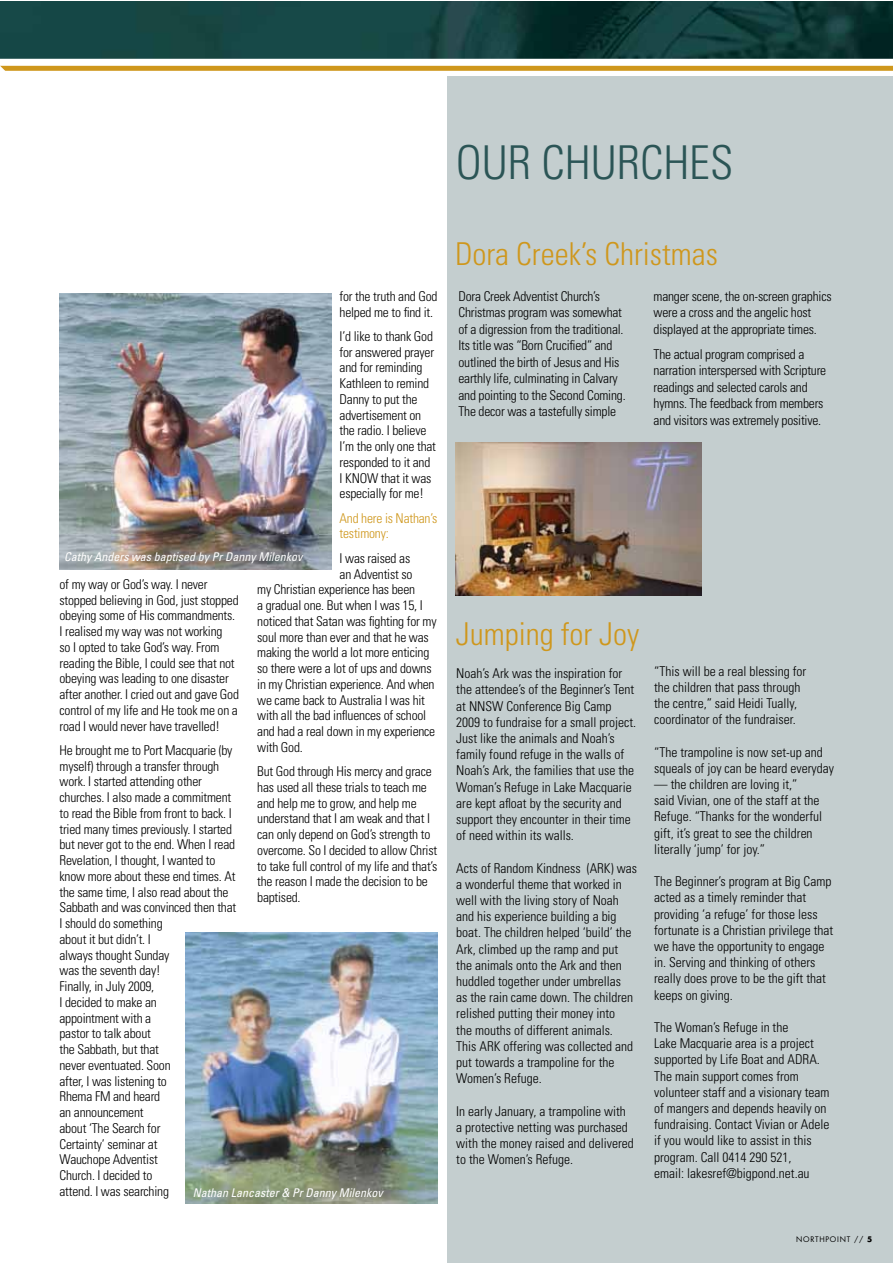
<style>
.page{position:relative;width:893px;height:1263px;background:#fff}
.page>*{position:absolute;margin:0;border:0;box-sizing:border-box;transform-origin:0 0}
.t1{font:300 condensed 46.65px "Univers";color:#2b5556}
.t2{font:300 condensed 31.5px "Univers";color:#cf971c}
.t3{font:300 condensed 13.5px/15.8px "Univers";letter-spacing:-.015em;color:#000}
.t4{font:300 condensed 13.5px/15.8px "Univers";letter-spacing:-.015em;color:#cf971c}
.t5{font:italic condensed 12px "Univers";color:#fff}
.t6{font:7.5px "Futura";letter-spacing:.1em;color:#000}
.t7{font:700 7.5px "Futura";color:#000}
.s1{font-weight:700}
</style>
<div class="page">
<svg style="left:0;top:1px;width:892px;height:58px;background:#14403f"></svg>
<svg style="left:0;top:65px;width:892px;height:12px"></svg>
<img style="left:186px;top:933px;width:251px;height:270px">
<div style="left:447px;top:77px;width:445px;height:1186px;background:#c4cecf"></div>
<img style="left:456px;top:443px;width:246px;height:152px">
<img style="left:60px;top:293px;width:271px;height:276px">
<h1 class="t1" style="left:456px;top:134px;width:279px">OUR CHURCHES</h1>
<p class="t3" style="left:340px;top:288px;width:99px">for the truth and God helped me to find it.</p>
<p class="t3" style="left:340px;top:328px;width:98px">I’d like to thank God for answered prayer and for reminding<br>Kathleen to remind<br>Danny to put the advertisement on the radio. I believe<br>I’m the only one that responded to it and<br>I KNOW that it was especially for me!</p>
<p class="t4" style="left:340px;top:510px;width:99px">And here is Nathan’s testimony:</p>
<p class="t3" style="left:340px;top:550px;width:72px">I was raised as</p>
<p class="t3" style="left:340px;top:566px;width:74px">an Adventist so</p>
<p class="t3" style="left:257px;top:582px;width:159px">my Christian experience has been</p>
<p class="t3" style="left:257px;top:597px;width:167px">a gradual one. But when I was 15, I</p>
<p class="t3" style="left:257px;top:613px;width:181px">noticed that Satan was fighting for my</p>
<p class="t3" style="left:257px;top:629px;width:173px">soul more than ever and that he was</p>
<p class="t3" style="left:257px;top:645px;width:174px">making the world a lot more enticing</p>
<p class="t3" style="left:257px;top:660px;width:176px">so there were a lot of ups and downs</p>
<p class="t3" style="left:257px;top:676px;width:179px">in my Christian experience. And when</p>
<p class="t3" style="left:257px;top:692px;width:169px">we came back to Australia I was hit</p>
<p class="t3" style="left:257px;top:708px;width:171px">with all the bad influences of school</p>
<p class="t3" style="left:257px;top:723px;width:180px">and had a real down in my experience</p>
<p class="t3" style="left:257px;top:739px;width:47px">with God.</p>
<p class="t3" style="left:257px;top:763px;width:182px">But God through His mercy and grace has used all these trials to teach me and help me to grow, and help me understand that I am weak and that I can only depend on God’s strength to overcome. So I decided to allow Christ to take full control of my life and that’s the reason I made the decision to be baptised.</p>
<p class="t5" style="left:64px;top:549px;width:240px">Cathy Anders was baptised by Pr Danny Milenkov</p>
<p class="t3" style="left:60px;top:576px;width:181px">of my way or God’s way. I never stopped believing in God, just stopped obeying some of His commandments.<br>I realised my way was not working<br>so I opted to take God’s way. From reading the Bible, I could see that not obeying was leading to one disaster after another. I cried out and gave God control of my life and He took me on a road I would never have travelled!</p>
<p class="t3" style="left:60px;top:742px;width:178px">He brought me to Port Macquarie (by myself) through a transfer through work. I started attending other churches. I also made a commitment to read the Bible from front to back. I tried many times previously. I started but never got to the end. When I read<br>Revelation, I thought, I wanted to know more about these end times. At the same time, I also read about the<br>Sabbath and was convinced then that<br>I should do something<br>about it but didn’t. I<br>always thought Sunday<br>was the seventh day!<br>Finally, in July 2009,<br>I decided to make an<br>appointment with a<br>pastor to talk about<br>the Sabbath, but that<br>never eventuated. Soon<br>after, I was listening to<br>Rhema FM and heard<br>an announcement<br>about ‘The Search for<br>Certainty’ seminar at<br>Wauchope Adventist<br>Church. I decided to<br>attend. I was searching</p>
<p class="t5" style="left:193px;top:1185px;width:191px">Nathan Lancaster &amp; Pr Danny Milenkov</p>
<h2 class="t2" style="left:455px;top:235px;width:265px">Dora Creek’s Christmas</h2>
<p class="t3" style="left:654px;top:288px;width:180px;line-height:16.5px">manger scene, the on-screen graphics were a cross and the angelic host displayed at the appropriate times.</p>
<p class="t3" style="left:654px;top:346px;width:174px;line-height:16.5px">The actual program comprised a narration interspersed with Scripture readings and selected carols and hymns. The feedback from members and visitors was extremely positive.</p>
<p class="t3" style="left:458px;top:288px;width:169px;line-height:16.5px">Dora Creek Adventist Church’s Christmas program was somewhat of a digression from the traditional.<br>Its title was “Born Crucified” and outlined the birth of Jesus and His earthly life, culminating in Calvary and pointing to the Second Coming.<br>The decor was a tastefully simple</p>
<h2 class="t2" style="left:456px;top:615px;width:185px">Jumping for Joy</h2>
<p class="t3" style="left:456px;top:665px;width:181px;line-height:16.2px">Noah’s Ark was the inspiration for the attendee’s of the Beginner’s Tent at NNSW Conference Big Camp 2009 to fundraise for a small project.<br>Just like the animals and Noah’s family found refuge in the walls of Noah’s Ark, the families that use the Woman’s Refuge in Lake Macquarie are kept afloat by the security and support they encounter in their time of need within its walls.</p>
<p class="t3" style="left:456px;top:860px;width:182px;line-height:16.2px">Acts of Random Kindness (ARK) was a wonderful theme that worked in well with the living story of Noah and his experience building a big boat. The children helped ‘build’ the<br>Ark, climbed up the ramp and put the animals onto the Ark and then huddled together under umbrellas<br>as the rain came down. The children relished putting their money into<br>the mouths of different animals.<br>This ARK offering was collected and put towards a trampoline for the<br>Women’s Refuge.</p>
<p class="t3" style="left:456px;top:1103px;width:179px;line-height:16.2px">In early January, a trampoline with a protective netting was purchased with the money raised and delivered to the Women’s Refuge.</p>
<p class="t3" style="left:654px;top:663px;width:154px;line-height:16.2px">“This will be a real blessing for the children that pass through the centre,” said Heidi Tually, coordinator of the fundraiser.</p>
<p class="t3" style="left:654px;top:744px;width:181px;line-height:16.2px">“The trampoline is now set-up and squeals of joy can be heard everyday</p>
<p class="t3" style="left:654px;top:776px;width:169px;line-height:16.2px">— the children are loving it,”<br>said Vivian, one of the staff at the<br>Refuge. “Thanks for the wonderful gift, it’s great to see the children literally ‘jump’ for joy.”</p>
<p class="t3" style="left:654px;top:873px;width:181px;line-height:16.2px">The Beginner’s program at Big Camp acted as a timely reminder that providing ‘a refuge’ for those less fortunate is a Christian privilege that we have the opportunity to engage in. Serving and thinking of others really does prove to be the gift that keeps on giving.</p>
<p class="t3" style="left:654px;top:1019px;width:177px;line-height:16.2px">The Woman’s Refuge in the<br>Lake Macquarie area is a project supported by Life Boat and ADRA.<br>The main support comes from volunteer staff and a visionary team of mangers and depends heavily on fundraising. Contact Vivian or Adele if you would like to assist in this program. Call 0414 290 521,<br>email: lakesref@bigpond.net.au</p>
<p class="t6" style="left:783px;top:1234px;width:69px">NORTHPOINT //</p>
<p class="t7" style="left:854px;top:1234px;width:19px">5 6</p>
<p class="t6" style="left:796px;top:1234px;width:78px">NORTHPOINT // <span class="s1">5</span></p>
</div>
